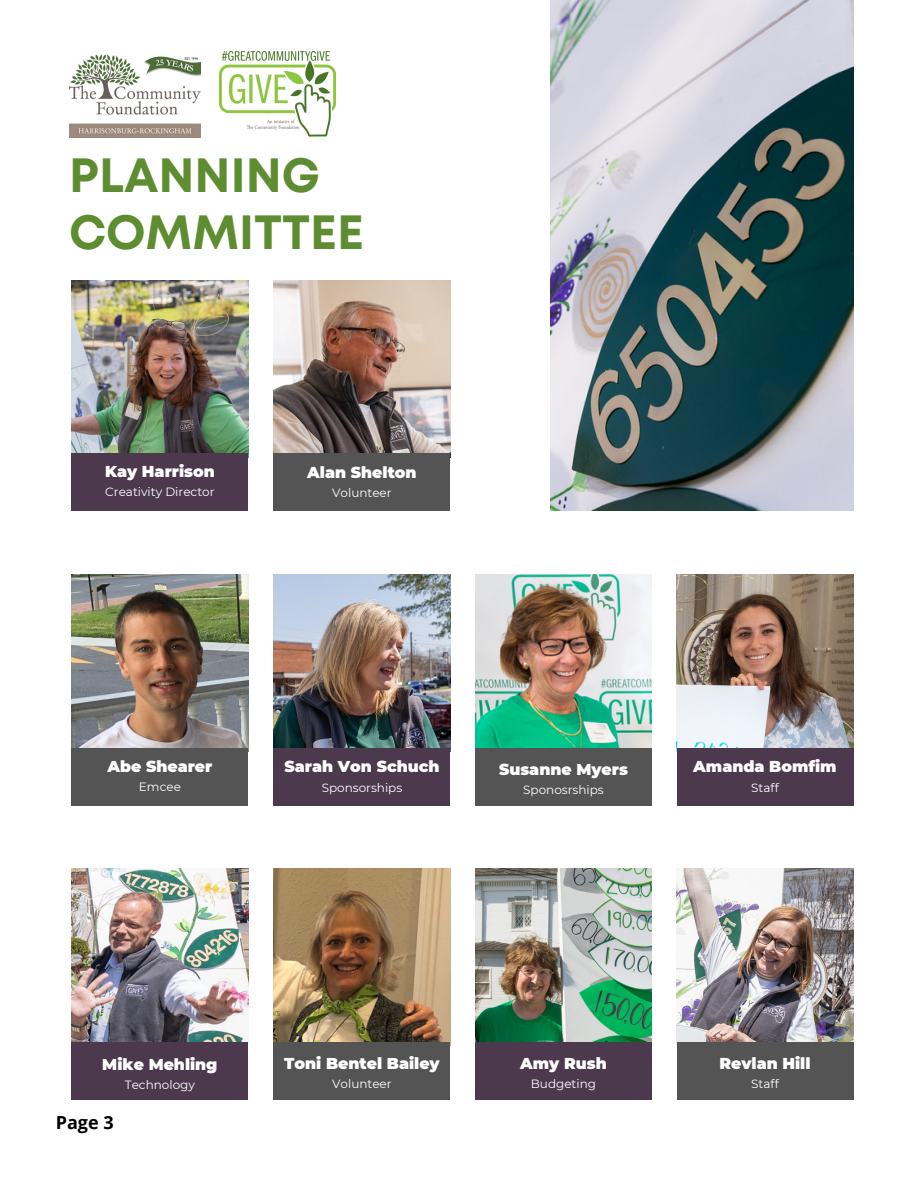
<style>
.page{position:relative;width:918px;height:1188px;background:#fff}
.page>*{position:absolute;margin:0;border:0;box-sizing:border-box;transform-origin:0 0}
.t1{font:700 48px/57.3px "Mont";color:#5e8d31}
.t2{font:700 18px "Open Sans";color:#000}
.t3{font:900 15.75px "Montserrat";color:#fff}
.t4{font:12px "Montserrat";color:#fff}
</style>
<div class="page">
<img style="left:551px;top:0;width:302px;height:511px">
<img style="left:72px;top:281px;width:176px;height:173px">
<div style="left:72px;top:454px;width:176px;height:57px;background:#4c394d"></div>
<img style="left:274px;top:281px;width:176px;height:173px">
<div style="left:274px;top:454px;width:176px;height:57px;background:#545454"></div>
<img style="left:72px;top:575px;width:176px;height:173px">
<div style="left:72px;top:748px;width:176px;height:57px;background:#545454"></div>
<img style="left:274px;top:575px;width:176px;height:173px">
<div style="left:274px;top:748px;width:176px;height:57px;background:#4c394d"></div>
<img style="left:72px;top:869px;width:176px;height:173px">
<div style="left:72px;top:1042px;width:176px;height:58px;background:#4c394d"></div>
<img style="left:274px;top:869px;width:176px;height:173px">
<div style="left:274px;top:1042px;width:176px;height:58px;background:#545454"></div>
<img style="left:475px;top:869px;width:177px;height:173px">
<div style="left:475px;top:1042px;width:177px;height:58px;background:#4c394d"></div>
<img style="left:475px;top:575px;width:177px;height:173px">
<div style="left:475px;top:748px;width:177px;height:57px;background:#545454"></div>
<img style="left:677px;top:575px;width:176px;height:173px">
<div style="left:677px;top:748px;width:176px;height:57px;background:#4c394d"></div>
<img style="left:677px;top:869px;width:176px;height:173px">
<div style="left:677px;top:1042px;width:176px;height:58px;background:#545454"></div>
<img style="left:69px;top:54px;width:132px;height:83px">
<img style="left:220px;top:52px;width:115px;height:85px">
<p class="t1" style="left:69px;top:150px;width:296px">PLANNING<br>COMMITTEE</p>
<p class="t3" style="left:105px;top:461px;width:111px">Kay Harrison</p>
<p class="t4" style="left:105px;top:484px;width:111px">Creativity Director</p>
<p class="t3" style="left:307px;top:463px;width:111px">Alan Shelton</p>
<p class="t4" style="left:332px;top:486px;width:61px">Volunteer</p>
<p class="t3" style="left:107px;top:757px;width:107px">Abe Shearer</p>
<p class="t4" style="left:139px;top:780px;width:44px">Emcee</p>
<p class="t3" style="left:285px;top:757px;width:156px">Sarah Von Schuch</p>
<p class="t4" style="left:322px;top:780px;width:82px">Sponsorships</p>
<p class="t3" style="left:499px;top:760px;width:130px">Susanne Myers</p>
<p class="t4" style="left:523px;top:783px;width:82px">Sponosrships</p>
<p class="t3" style="left:693px;top:757px;width:145px">Amanda Bomfim</p>
<p class="t4" style="left:751px;top:780px;width:29px">Staff</p>
<p class="t3" style="left:102px;top:1054px;width:117px">Mike Mehling</p>
<p class="t2" style="left:56px;top:1110px;width:59px">Page 3</p>
<p class="t4" style="left:125px;top:1077px;width:72px">Technology</p>
<p class="t3" style="left:284px;top:1054px;width:157px">Toni Bentel Bailey</p>
<p class="t3" style="left:520px;top:1054px;width:88px">Amy Rush</p>
<p class="t4" style="left:338px;top:1077px;width:67px">Budg ting</p>
<p class="t4" style="left:577px;top:1077px;width:29px">Staff</p>
<p class="t4" style="left:332px;top:1077px;width:61px">Volunteer</p>
<p class="t4" style="left:531px;top:1077px;width:67px">Budgeting</p>
<p class="t3" style="left:719px;top:1054px;width:93px">Revlan Hill</p>
<p class="t4" style="left:751px;top:1077px;width:29px">Staff</p>
</div>
